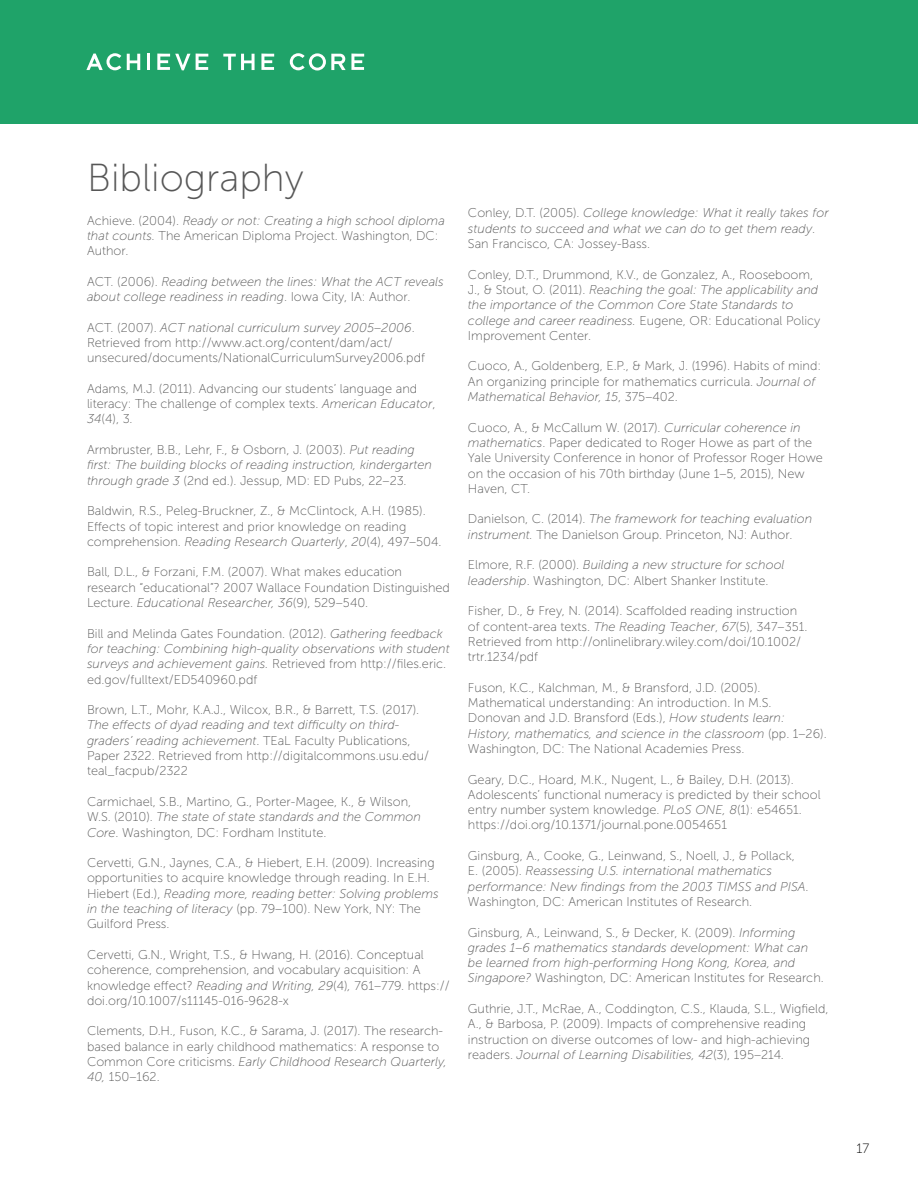
<style>
.page{position:relative;width:918px;height:1188px;background:#fff}
.page>*{position:absolute;margin:0;border:0;box-sizing:border-box;transform-origin:0 0}
.t1{font:39px "Museo Sans 100";color:#575757}
.t2{font:13.5px "Museo Sans 100";color:#000}
.t3{font:12.75px/15.3px "Museo Sans 100";color:#575757}
.t4{font:italic 12.75px/15.3px "Museo Sans 100";color:#575757}
.s1{font-style:italic}
.s2{font-style:normal}
</style>
<div class="page">
<div style="left:0;top:0;width:918px;height:124px;background:#1fa369"></div>
<svg style="left:86px;top:53px;width:35px;height:17px"></svg>
<svg style="left:127px;top:54px;width:13px;height:16px"></svg>
<hr style="left:147px;top:54px;width:3px;height:16px;background:#fff">
<svg style="left:157px;top:54px;width:33px;height:16px"></svg>
<svg style="left:196px;top:54px;width:12px;height:16px"></svg>
<svg style="left:223px;top:54px;width:32px;height:16px"></svg>
<svg style="left:261px;top:54px;width:13px;height:16px"></svg>
<svg style="left:290px;top:53px;width:74px;height:17px"></svg>
<h1 class="t1" style="left:87px;top:157px;width:218px">Bibliography</h1>
<p class="t3" style="left:87px;top:213px;width:359px">Achieve. (2004). <span class="s1">Ready or not: Creating a high school diploma that counts.</span> The American Diploma Project. Washington, DC:<br>Author.</p>
<p class="t4" style="left:87px;top:274px;width:358px"><span class="s2">ACT. (2006).</span> Reading between the lines: What the ACT reveals about college readiness in reading<span class="s2">. Iowa City, IA: Author.</span></p>
<p class="t3" style="left:87px;top:320px;width:339px">ACT. (2007). <span class="s1">ACT national curriculum survey 2005–2006</span>.<br>Retrieved from http://www.act.org/content/dam/act/ unsecured/documents/NationalCurriculumSurvey2006.pdf</p>
<p class="t3" style="left:87px;top:381px;width:350px">Adams, M.J. (2011). Advancing our students’ language and literacy: The challenge of complex texts. <span class="s1">American Educator</span>,<br><span class="s1">34</span>(4), 3.</p>
<p class="t4" style="left:87px;top:442px;width:346px"><span class="s2">Armbruster, B.B., Lehr, F., &amp; Osborn, J. (2003).</span> Put reading first: The building blocks of reading instruction, kindergarten through grade 3 <span class="s2">(2nd ed.). Jessup, MD: ED Pubs, 22–23.</span></p>
<p class="t3" style="left:87px;top:503px;width:356px">Baldwin, R.S., Peleg-Bruckner, Z., &amp; McClintock, A.H. (1985).<br>Effects of topic interest and prior knowledge on reading comprehension. <span class="s1">Reading Research Quarterly</span>, <span class="s1">20</span>(4), 497–504.</p>
<p class="t3" style="left:87px;top:565px;width:364px">Ball, D.L., &amp; Forzani, F.M. (2007). What makes education research “educational”? 2007 Wallace Foundation Distinguished<br>Lecture. <span class="s1">Educational Researcher, 36</span>(9), 529–540.</p>
<p class="t4" style="left:87px;top:626px;width:364px"><span class="s2">Bill and Melinda Gates Foundation. (2012).</span> Gathering feedback for teaching: Combining high-quality observations with student surveys and achievement gains. <span class="s2">Retrieved from http://files.eric. ed.gov/fulltext/ED540960.pdf</span></p>
<p class="t3" style="left:87px;top:702px;width:334px">Brown, L.T., Mohr, K.A.J., Wilcox, B.R., &amp; Barrett, T.S. (2017).</p>
<p class="t3" style="left:87px;top:718px;width:344px"><span class="s1">The effects of dyad reading and text difficulty on third&shy;graders’ reading achievement</span>. TEaL Faculty Publications, Paper 2322. Retrieved from http://digitalcommons.usu.edu/ teal_facpub/2322</p>
<p class="t3" style="left:87px;top:794px;width:336px">Carmichael, S.B., Martino, G., Porter-Magee, K., &amp; Wilson,<br>W.S. (2010). <span class="s1">The state of state standards and the Common<br>Core</span>. Washington, DC: Fordham Institute.</p>
<p class="t3" style="left:87px;top:855px;width:353px">Cervetti, G.N., Jaynes, C.A., &amp; Hiebert, E.H. (2009). Increasing opportunities to acquire knowledge through reading. In E.H.<br>Hiebert (Ed.), <span class="s1">Reading more, reading better: Solving problems in the teaching of literacy</span> (pp. 79–100). New York, NY: The Guilford Press.</p>
<p class="t3" style="left:87px;top:947px;width:364px">Cervetti, G.N., Wright, T.S., &amp; Hwang, H. (2016). Conceptual coherence, comprehension, and vocabulary acquisition: A knowledge effect? <span class="s1">Reading and Writing, 29</span>(4)<span class="s1">,</span> 761–779. https:// doi.org/10.1007/s11145-016-9628-x</p>
<p class="t3" style="left:87px;top:1024px;width:362px">Clements, D.H., Fuson, K.C., &amp; Sarama, J. (2017). The research&shy;based balance in early childhood mathematics: A response to Common Core criticisms. <span class="s1">Early Childhood Research Quarterly, 40,</span> 150–162.</p>
<p class="t4" style="left:468px;top:206px;width:362px"><span class="s2">Conley, D.T. (2005).</span> College knowledge: What it really takes for students to succeed and what we can do to get them ready<span class="s2">.<br>San Francisco, CA: Jossey-Bass.</span></p>
<p class="t3" style="left:468px;top:267px;width:354px">Conley, D.T., Drummond, K.V., de Gonzalez, A., Rooseboom, J., &amp; Stout, O. (2011). <span class="s1">Reaching the goal: The applicability and the importance of the Common Core State Standards to college and career readiness.</span> Eugene, OR: Educational Policy Improvement Center.</p>
<p class="t3" style="left:468px;top:359px;width:355px">Cuoco, A., Goldenberg, E.P., &amp; Mark, J. (1996). Habits of mind:<br>An organizing principle for mathematics curricula. <span class="s1">Journal of<br>Mathematical Behavior, 15</span>, 375–402.</p>
<p class="t3" style="left:468px;top:420px;width:356px">Cuoco, A., &amp; McCallum W. (2017). <span class="s1">Curricular coherence in mathematics</span>. Paper dedicated to Roger Howe as part of the Yale University Conference in honor of Professor Roger Howe on the occasion of his 70th birthday (June 1–5, 2015), New Haven, CT.</p>
<p class="t3" style="left:468px;top:512px;width:346px">Danielson, C. (2014). <span class="s1">The framework for teaching evaluation instrument.</span> The Danielson Group. Princeton, NJ: Author.</p>
<p class="t3" style="left:468px;top:557px;width:318px">Elmore, R.F. (2000). <span class="s1">Building a new structure for school leadership</span>. Washington, DC: Albert Shanker Institute.</p>
<p class="t3" style="left:468px;top:603px;width:341px">Fisher, D., &amp; Frey, N. (2014). Scaffolded reading instruction of content-area texts. <span class="s1">The Reading Teacher</span>, <span class="s1">67</span>(5), 347–351.<br>Retrieved from http://onlinelibrary.wiley.com/doi/10.1002/ trtr.1234/pdf</p>
<p class="t3" style="left:468px;top:680px;width:360px">Fuson, K.C., Kalchman, M., &amp; Bransford, J.D. (2005).<br>Mathematical understanding: An introduction. In M.S.<br>Donovan and J.D. Bransford (Eds.), <span class="s1">How students learn:<br>History, mathematics, and science in the classroom</span> (pp. 1–26).<br>Washington, DC: The National Academies Press.</p>
<p class="t3" style="left:468px;top:772px;width:354px">Geary, D.C., Hoard, M.K., Nugent, L., &amp; Bailey, D.H. (2013).<br>Adolescents’ functional numeracy is predicted by their school entry number system knowledge. <span class="s1">PLoS ONE, 8</span>(1): e54651. https://doi.org/10.1371/journal.pone.0054651</p>
<p class="t3" style="left:468px;top:848px;width:342px">Ginsburg, A., Cooke, G., Leinwand, S., Noell, J., &amp; Pollack,<br>E. (2005). <span class="s1">Reassessing U.S. international mathematics performance: New findings from the 2003 TIMSS and PISA</span>.<br>Washington, DC: American Institutes of Research.</p>
<p class="t4" style="left:468px;top:925px;width:357px"><span class="s2">Ginsburg, A., Leinwand, S., &amp; Decker, K. (2009).</span> Informing grades 1–6 mathematics standards development: What can be learned from high-performing Hong Kong, Korea, and Singapore? <span class="s2">Washington, DC: American Institutes for Research.</span></p>
<p class="t3" style="left:468px;top:1001px;width:362px">Guthrie, J.T., McRae, A., Coddington, C.S., Klauda, S.L., Wigfield, A., &amp; Barbosa, P. (2009). Impacts of comprehensive reading instruction on diverse outcomes of low- and high-achieving readers. <span class="s1">Journal of Learning Disabilities, 42</span>(3), 195–214.</p>
<p class="t2" style="left:856px;top:1141px;width:14px">17</p>
</div>
